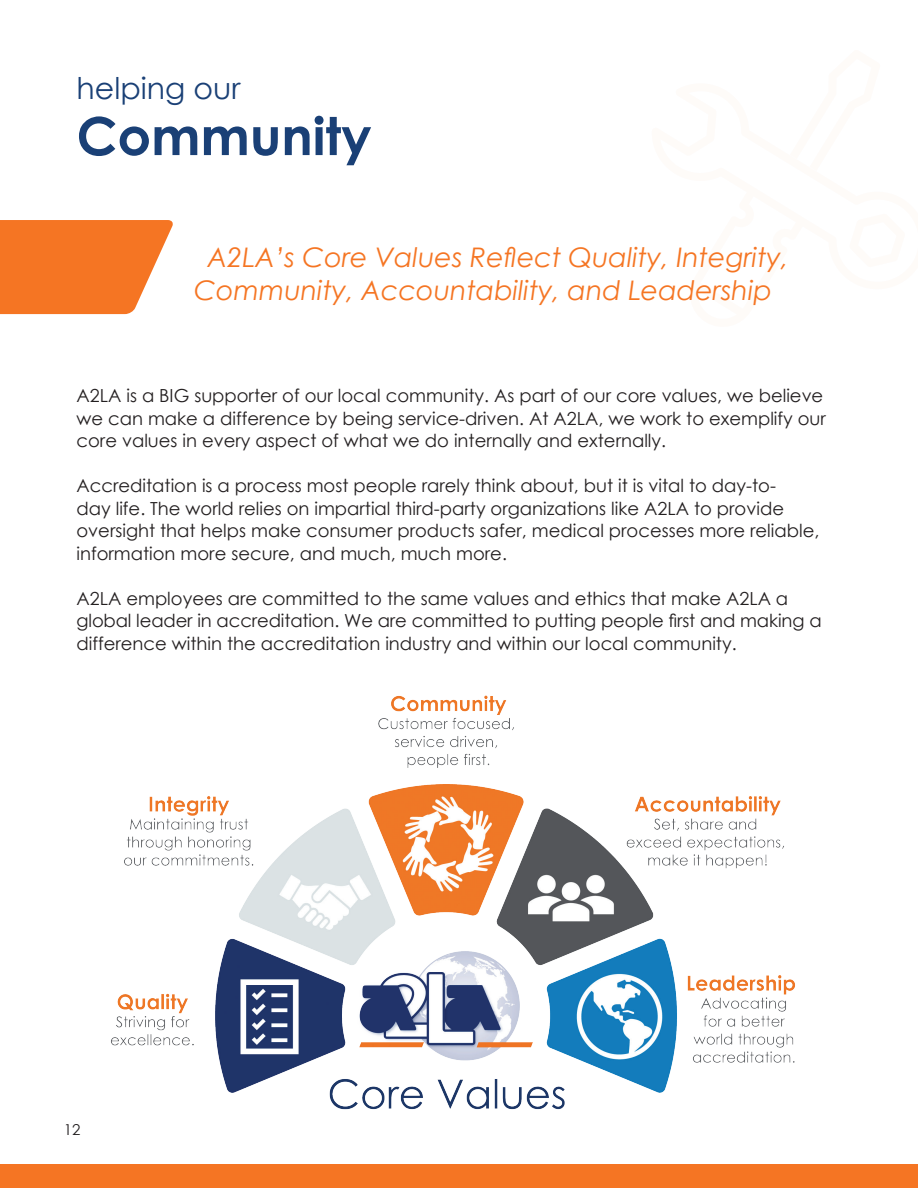
<style>
.page{position:relative;width:918px;height:1188px;background:#fff}
.page>*{position:absolute;margin:0;border:0;box-sizing:border-box;transform-origin:0 0}
.Title_7{font:700 52.5px "Century Gothic";color:#1a4076}
.Title_3{font:30px "Century Gothic";color:#1a4076}
.Sub_Header_1{font:italic 27px/32.4px "Century Gothic";color:#f57523}
.Body_Text{font:18px/22.5px "Century Gothic";color:#231f20}
.Body_Text-2{font:15px "Century Gothic";color:#231f20}
</style>
<div class="page">
<div style="left:0;top:1165px;width:918px;height:23px;background:#f57523"></div>
<svg style="left:0;top:220px;width:173px;height:94px;background:#f6843b"></svg>
<img style="left:111px;top:695px;width:684px;height:415px">
<p class="Title_3" style="left:77px;top:67px;width:165px">helping our</p>
<p class="Title_7" style="left:77px;top:96px;width:297px">Community</p>
<p class="Sub_Header_1" style="left:194px;top:241px;width:596px;text-indent:14px">A2LA’s Core Values Reflect Quality, Integrity,<br>Community, Accountability, and Leadership</p>
<p class="Body_Text" style="left:77px;top:384px;width:751px">A2LA is a BIG supporter of our local community. As part of our core values, we believe we can make a difference by being service-driven. At A2LA, we work to exemplify our core values in every aspect of what we do internally and externally.</p>
<p class="Body_Text" style="left:77px;top:474px;width:744px">Accreditation is a process most people rarely think about, but it is vital to day-to-<br>day life. The world relies on impartial third-party organizations like A2LA to provide oversight that helps make consumer products safer, medical processes more reliable, information more secure, and much, much more.</p>
<p class="Body_Text" style="left:77px;top:587px;width:713px">A2LA employees are committed to the same values and ethics that make A2LA a</p>
<p class="Body_Text" style="left:77px;top:609px;width:747px">global leader in accreditation. We are committed to putting people first and making a difference within the accreditation industry and within our local community.</p>
<p class="Body_Text-2" style="left:64px;top:1120px;width:18px">12</p>
</div>
